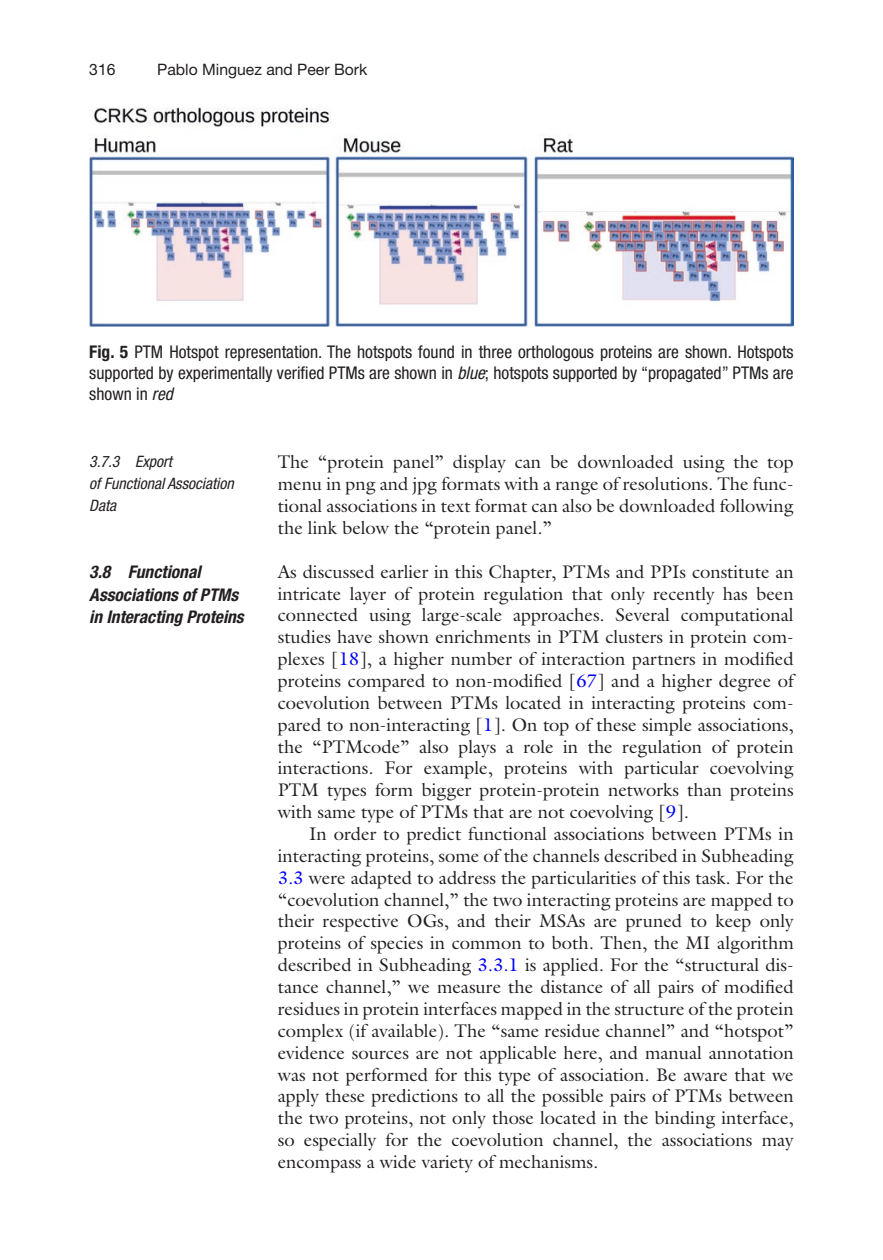
<style>
.page{position:relative;width:883px;height:1260px;background:#fff}
.page>*{position:absolute;margin:0;border:0;box-sizing:border-box;transform-origin:0 0}
.t1{font:18.38px/21.9px "Xdblss Galliard";color:#231f20;text-align:justify}
.t2{font:condensed 17.5px/21px "Cqqtjh Helvetica Neue";color:#231f20;text-align:justify}
.t3{font:italic 700 condensed 17.5px/22.8px "Htylcv Helvetica Neue";color:#231f20}
.t4{font:italic condensed 15.75px/21.9px "Ypyrfx Helvetica Neue";color:#231f20}
.t5{font:15.75px "Dmqmlx Helvetica Neue";color:#231f20}
.s1{font-family:"Rsdwkx Helvetica Neue";font-weight:700}
.s2{font-family:"Ypyrfx Helvetica Neue";font-style:italic}
.s3{color:#0000fa}
</style>
<div class="page">
<img style="left:90px;top:107px;width:703px;height:220px">
<p class="t5" style="left:89px;top:60px;width:28px">316</p>
<p class="t5" style="left:157px;top:60px;width:212px">Pablo Minguez and Peer Bork</p>
<p class="t2" style="left:89px;top:341px;width:706px"><span class="s1">Fig. 5</span> PTM Hotspot representation. The hotspots found in three orthologous proteins are shown. Hotspots supported by experimentally verified PTMs are shown in <span class="s2">blue</span>; hotspots supported by “propagated” PTMs are shown in <span class="s2">red</span></p>
<p class="t4" style="left:89px;top:451px;width:146px">3.7.3 Export<br>of Functional Association<br>Data</p>
<p class="t3" style="left:89px;top:560px;width:156px">3.8 Functional<br>Associations of PTMs in Interacting Proteins</p>
<p class="t1" style="left:278px;top:451px;width:517px">The “protein panel” display can be downloaded using the top menu in png and jpg formats with a range of resolutions. The func&shy;tional associations in text format can also be downloaded following the link below the “protein panel.”</p>
<p class="t1" style="left:278px;top:560px;width:517px">As discussed earlier in this Chapter, PTMs and PPIs constitute an intricate layer of protein regulation that only recently has been connected using large-scale approaches. Several computational studies have shown enrichments in PTM clusters in protein com&shy;plexes [<span class="s3">18</span>], a higher number of interaction partners in modified proteins compared to non-modified [<span class="s3">67</span>] and a higher degree of coevolution between PTMs located in interacting proteins com&shy;pared to non-interacting [<span class="s3">1</span>]. On top of these simple associations, the “PTMcode” also plays a role in the regulation of protein interactions. For example, proteins with particular coevolving PTM types form bigger protein-protein networks than proteins with same type of PTMs that are not coevolving [<span class="s3">9</span>].</p>
<p class="t1" style="left:278px;top:823px;width:517px;text-indent:31px">In order to predict functional associations between PTMs in interacting proteins, some of the channels described in Subheading <span class="s3">3.3</span> were adapted to address the particularities of this task. For the “coevolution channel,” the two interacting proteins are mapped to their respective OGs, and their MSAs are pruned to keep only proteins of species in common to both. Then, the MI algorithm described in Subheading <span class="s3">3.3.1</span> is applied. For the “structural dis&shy;tance channel,” we measure the distance of all pairs of modified residues in protein interfaces mapped in the structure of the protein complex (if available). The “same residue channel” and “hotspot” evidence sources are not applicable here, and manual annotation was not performed for this type of association. Be aware that we apply these predictions to all the possible pairs of PTMs between the two proteins, not only those located in the binding interface, so especially for the coevolution channel, the associations may encompass a wide variety of mechanisms.</p>
</div>
